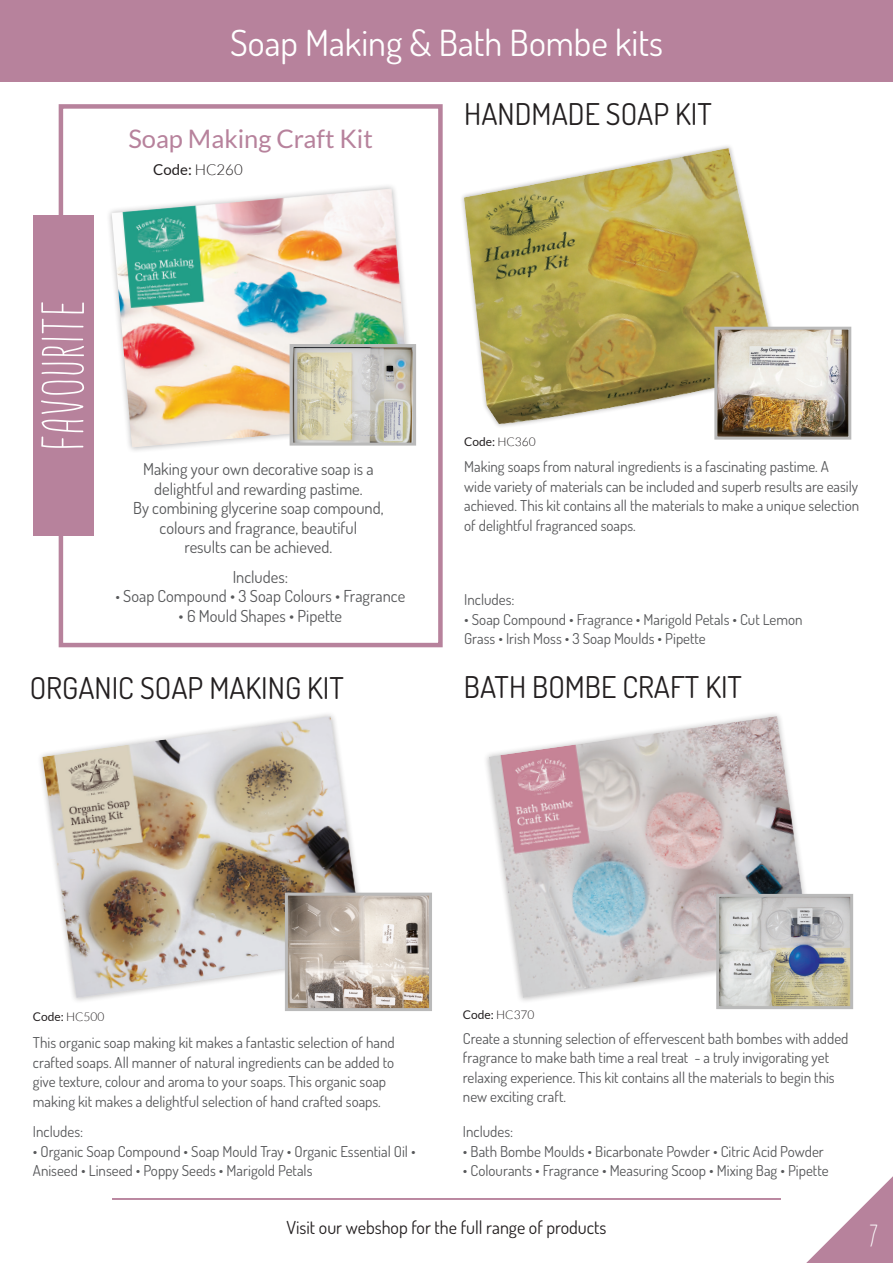
<style>
.page{position:relative;width:893px;height:1263px;background:#fff}
.page>*{position:absolute;margin:0;border:0;box-sizing:border-box;transform-origin:0 0}
.t1{font:500 54px "Quick Rest";letter-spacing:.05em;color:#fff}
.t2{font:36px "Dosis";color:#fff}
.t3{font:30px "Dosis";color:#231f20}
.t4{font:500 27.9px "Quick Rest";color:#fff}
.t5{font:25.5px "Lato";color:#b7829c}
.t6{font:18px "Dosis";color:#231f20}
.Paragraph_Style_1{font:16.5px/19.5px "Dosis";color:#57585a;text-align:center}
.Paragraph_Style_1-2{font:15px/19.5px "Dosis";color:#57585a}
.t7{font:15px "Lato";color:#231f20}
.t8{font:12px "Lato";color:#231f20}
.s1{font-weight:300}
.s2{font-size:15px}
</style>
<div class="page">
<svg style="left:806px;top:1176px;width:87px;height:87px"></svg>
<div style="left:0;top:0;width:893px;height:82px;background:#b7829c"></div>
<hr style="left:112px;top:1198px;width:669px;height:2px;background:#b7829c">
<img style="left:464px;top:148px;width:311px;height:277px">
<img style="left:718px;top:331px;width:129px;height:105px">
<div style="left:714px;top:327px;width:137px;height:113px;border:3px solid #bababa"></div>
<div style="left:59px;top:104px;width:384px;height:543px;border:4px solid #b7829c"></div>
<div style="left:34px;top:216px;width:60px;height:320px;background:#b7829c"></div>
<img style="left:112px;top:188px;width:297px;height:260px">
<img style="left:294px;top:348px;width:118px;height:94px">
<div style="left:290px;top:344px;width:126px;height:102px;border:3px solid #bababa"></div>
<img style="left:42px;top:716px;width:323px;height:282px">
<img style="left:289px;top:897px;width:139px;height:110px">
<div style="left:285px;top:893px;width:147px;height:118px;border:3px solid #bababa"></div>
<img style="left:489px;top:716px;width:318px;height:282px">
<img style="left:720px;top:898px;width:129px;height:107px">
<div style="left:716px;top:894px;width:137px;height:115px;border:3px solid #bababa"></div>
<p class="t2" style="left:230px;top:19px;width:434px">Soap Making &amp; Bath Bombe kits</p>
<p class="t5" style="left:128px;top:125px;width:246px">Soap Making Craft Kit</p>
<p class="t7" style="left:153px;top:162px;width:91px">Code: <span class="s1">HC260</span></p>
<p class="t1" style="left:31px;top:450px;width:150px;rotate:-90deg">FAVOURITE</p>
<p class="Paragraph_Style_1" style="left:143px;top:459px;width:232px">Making your own decorative soap is a delightful and rewarding pastime.</p>
<p class="Paragraph_Style_1" style="left:133px;top:498px;width:252px">By combining glycerine soap compound, colours and fragrance, beautiful</p>
<p class="Paragraph_Style_1" style="left:185px;top:537px;width:149px">results can be achieved.</p>
<p class="Paragraph_Style_1" style="left:233px;top:566px;width:57px">Includes:</p>
<p class="Paragraph_Style_1" style="left:116px;top:586px;width:291px"><span class="s2">•</span> Soap Compound • 3 Soap Colours • Fragrance</p>
<p class="Paragraph_Style_1" style="left:179px;top:605px;width:165px">• 6 Mould Shapes • Pipette</p>
<p class="t3" style="left:464px;top:95px;width:249px">HANDMADE SOAP KIT</p>
<p class="t8" style="left:464px;top:435px;width:73px">Code: <span class="s1">HC360</span></p>
<p class="Paragraph_Style_1-2" style="left:464px;top:457px;width:396px">Making soaps from natural ingredients is a fascinating pastime. A wide variety of materials can be included and superb results are easily achieved. This kit contains all the materials to make a unique selection of delightful fragranced soaps.</p>
<p class="Paragraph_Style_1-2" style="left:464px;top:590px;width:52px">Includes:</p>
<p class="Paragraph_Style_1-2" style="left:464px;top:609px;width:340px">• Soap Compound • Fragrance • Marigold Petals • Cut Lemon<br>Grass • Irish Moss • 3 Soap Moulds • Pipette</p>
<p class="t3" style="left:30px;top:669px;width:316px">ORGANIC SOAP MAKING KIT</p>
<p class="t3" style="left:464px;top:667px;width:280px">BATH BOMBE CRAFT KIT</p>
<p class="t8" style="left:33px;top:1010px;width:73px">Code: <span class="s1">HC500</span></p>
<p class="t8" style="left:463px;top:1008px;width:73px">Code: <span class="s1">HC370</span></p>
<p class="Paragraph_Style_1-2" style="left:33px;top:1032px;width:363px">This organic soap making kit makes a fantastic selection of hand crafted soaps. All manner of natural ingredients can be added to give texture, colour and aroma to your soaps. This organic soap making kit makes a delightful selection of hand crafted soaps.</p>
<p class="Paragraph_Style_1-2" style="left:463px;top:1028px;width:387px">Create a stunning selection of effervescent bath bombes with added fragrance to make bath time a real treat - a truly invigorating yet relaxing experience. This kit contains all the materials to begin this new exciting craft.</p>
<p class="Paragraph_Style_1-2" style="left:33px;top:1121px;width:52px">Includes:</p>
<p class="Paragraph_Style_1-2" style="left:33px;top:1141px;width:384px">• Organic Soap Compound • Soap Mould Tray • Organic Essential Oil •<br>Aniseed • Linseed • Poppy Seeds • Marigold Petals</p>
<p class="Paragraph_Style_1-2" style="left:463px;top:1121px;width:52px">Includes:</p>
<p class="Paragraph_Style_1-2" style="left:463px;top:1141px;width:362px">• Bath Bombe Moulds • Bicarbonate Powder • Citric Acid Powder</p>
<p class="Paragraph_Style_1-2" style="left:463px;top:1160px;width:367px">• Colourants • Fragrance • Measuring Scoop • Mixing Bag • Pipette</p>
<p class="t6" style="left:286px;top:1216px;width:321px">Visit our webshop for the full range of products</p>
<h3 class="t4" style="left:870px;top:1219px;width:9px">7</h3>
</div>
